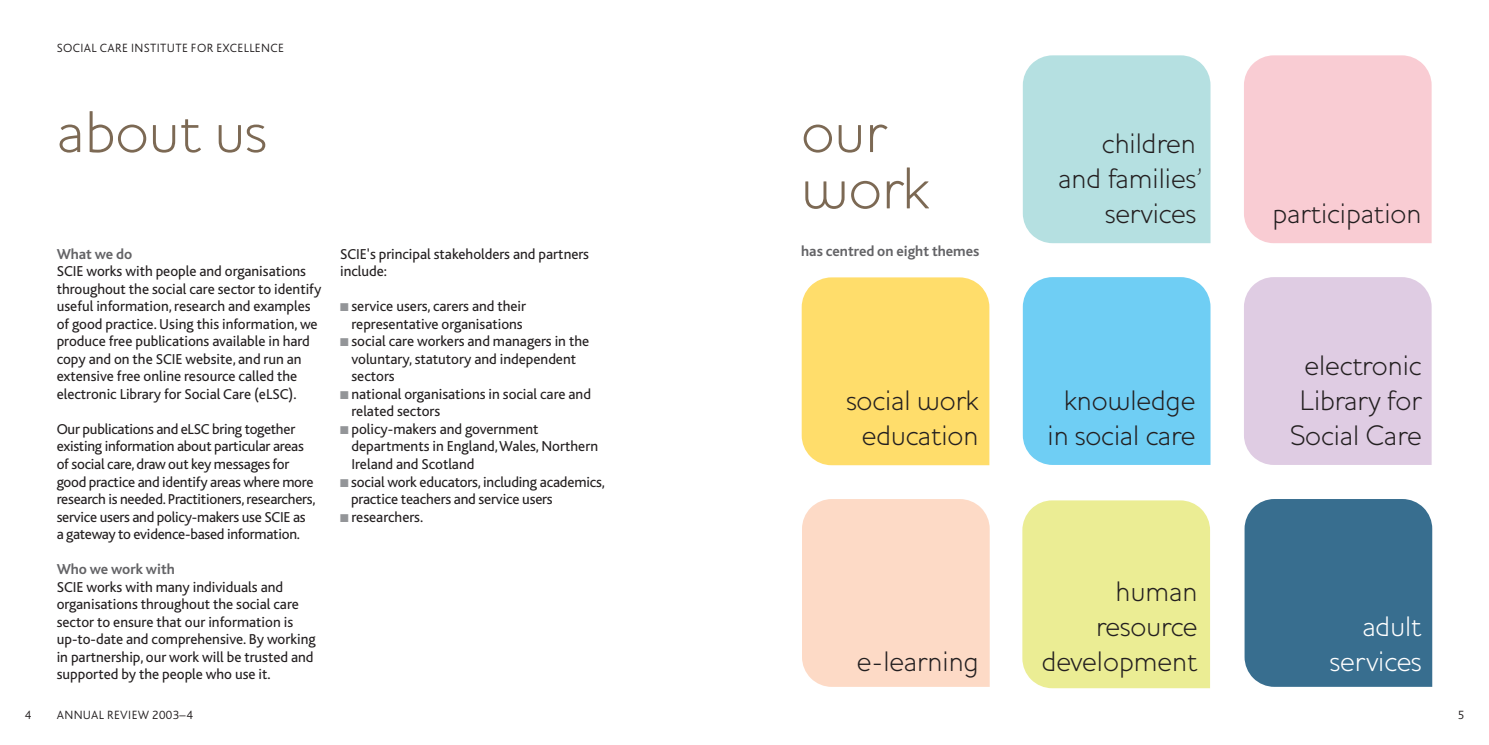
<style>
.page{position:relative;width:1489px;height:745px;background:#fff}
.page>*{position:absolute;margin:0;border:0;box-sizing:border-box;transform-origin:0 0}
.t1{font:300 60px/56.2px "Houschka";color:#7c6954}
.t2{font:300 28.75px/35px "Houschka";color:#231f20;text-align:center}
.t3{font:300 28.75px/35px "Houschka";color:#fff;text-align:right}
.t4{font:15px/17.5px "Bliss";color:#231f20}
.t5{font:700 15px "Bliss";color:#636366}
.t6{font:300 12.5px "Bliss";letter-spacing:.03em;color:#231f20}
.s1{color:#939598}
</style>
<div class="page">
<div style="left:802px;top:499px;width:187px;height:187px;background:#fddac6"></div>
<div style="left:1022px;top:55px;width:188px;height:188px;background:#b5e0e1"></div>
<div style="left:1244px;top:55px;width:187px;height:188px;background:#f9ccd3"></div>
<div style="left:1022px;top:500px;width:187px;height:187px;background:#ebed94"></div>
<div style="left:801px;top:277px;width:188px;height:188px;background:#ffdd6b"></div>
<div style="left:1022px;top:277px;width:188px;height:187px;background:#6fcef4"></div>
<div style="left:1244px;top:277px;width:187px;height:187px;background:#dfcce3"></div>
<div style="left:1244px;top:499px;width:187px;height:187px;background:#386e8f"></div>
<p class="t6" style="left:57px;top:44px;width:229px">SOCIAL CARE INSTITUTE FOR EXCELLENCE</p>
<h1 class="t1" style="left:57px;top:110px;width:211px">about us</h1>
<p class="t5" style="left:57px;top:249px;width:77px">What we do</p>
<p class="t4" style="left:57px;top:264px;width:266px">SCIE works with people and organisations throughout the social care sector to identify useful information, research and examples of good practice. Using this information, we produce free publications available in hard copy and on the SCIE website, and run an extensive free online resource called the electronic Library for Social Care (eLSC).</p>
<p class="t4" style="left:57px;top:422px;width:260px">Our publications and eLSC bring together existing information about particular areas of social care, draw out key messages for good practice and identify areas where more research is needed. Practitioners, researchers, service users and policy-makers use SCIE as a gateway to evidence-based information.</p>
<p class="t5" style="left:57px;top:564px;width:120px">Who we work with</p>
<p class="t4" style="left:57px;top:579px;width:260px">SCIE works with many individuals and organisations throughout the social care sector to ensure that our information is up-to-date and comprehensive. By working in partnership, our work will be trusted and supported by the people who use it.</p>
<p class="t4" style="left:340px;top:247px;width:250px">SCIE's principal stakeholders and partners include:</p>
<p class="t4" style="left:340px;top:299px;width:187px;text-align:center"><span class="s1">■</span> service users, carers and their representative organisations</p>
<p class="t4" style="left:351px;top:334px;width:239px;text-indent:-11px"><span class="s1">■</span> social care workers and managers in the voluntary, statutory and independent sectors</p>
<p class="t4" style="left:351px;top:387px;width:241px;text-indent:-11px"><span class="s1">■</span> national organisations in social care and related sectors</p>
<p class="t4" style="left:351px;top:422px;width:248px;text-indent:-11px"><span class="s1">■</span> policy-makers and government departments in England,Wales, Northern<br>Ireland and Scotland</p>
<p class="t4" style="left:351px;top:474px;width:255px;text-indent:-11px"><span class="s1">■</span> social work educators, including academics, practice teachers and service users</p>
<p class="t4" style="left:340px;top:509px;width:85px"><span class="s1">■</span> researchers.</p>
<h1 class="t1" style="left:801px;top:110px;width:129px">our work</h1>
<p class="t5" style="left:801px;top:246px;width:180px">has centred on eight themes</p>
<h2 class="t2" style="left:846px;top:386px;width:134px">social work education</h2>
<h2 class="t2" style="left:856px;top:646px;width:123px">e-learning</h2>
<h2 class="t2" style="left:1058px;top:128px;width:146px;text-align:right">children and families’ services</h2>
<h2 class="t2" style="left:1047px;top:386px;width:149px">knowledge in social care</h2>
<h2 class="t2" style="left:1041px;top:576px;width:157px;text-align:right">human resource development</h2>
<h2 class="t2" style="left:1272px;top:198px;width:150px">participation</h2>
<h2 class="t2" style="left:1290px;top:351px;width:133px">electronic<br>Library for<br>Social Care</h2>
<h2 class="t3" style="left:1329px;top:611px;width:93px">adult services</h2>
<p class="t6" style="left:25px;top:710px;width:8px">4</p>
<p class="t6" style="left:1457px;top:710px;width:8px">5</p>
<p class="t6" style="left:57px;top:710px;width:138px">ANNUAL REVIEW 2003–4</p>
</div>
